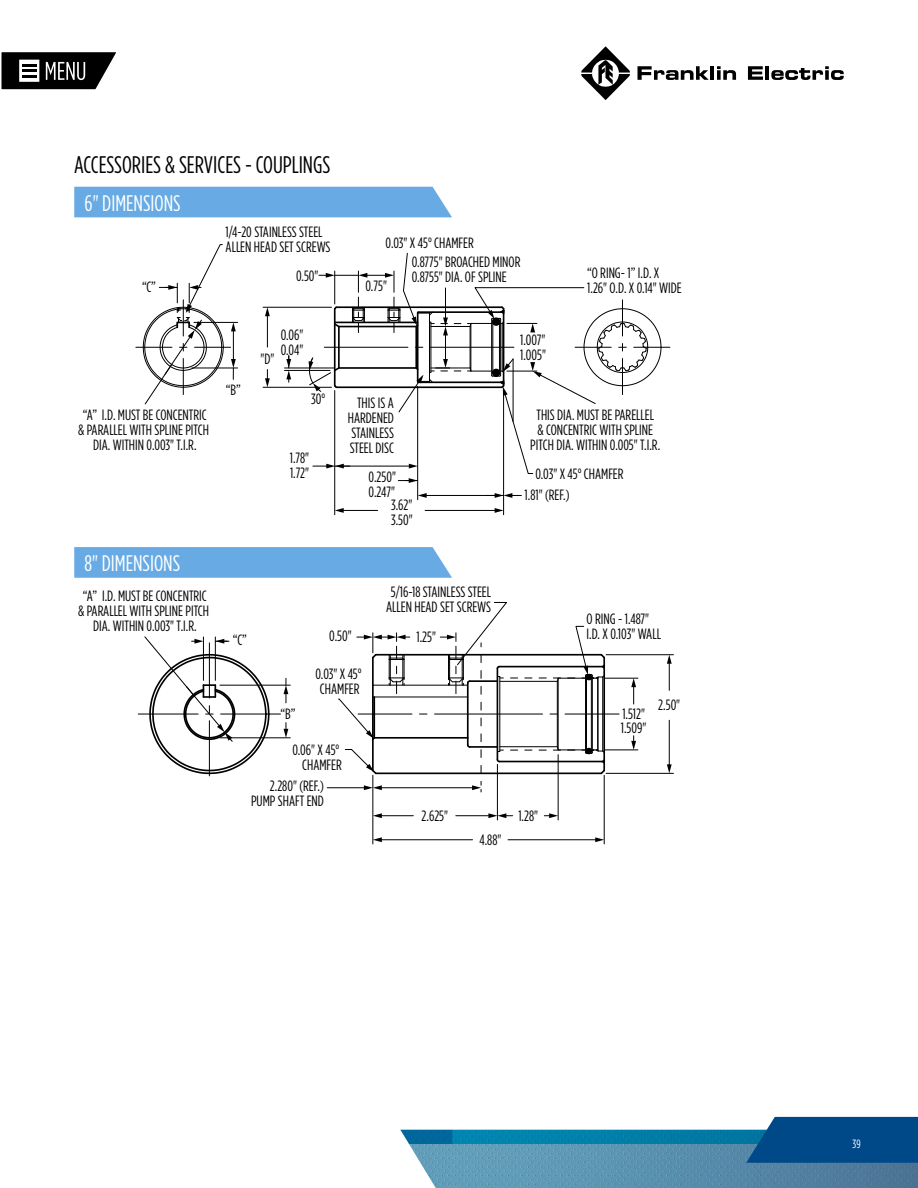
<style>
.page{position:relative;width:918px;height:1188px;background:#fff}
.page>*{position:absolute;margin:0;border:0;box-sizing:border-box;transform-origin:0 0}
.t1{font:24px "Gotham Condensed";color:#000}
.t2{font:22.5px "Gotham Condensed";color:#fff}
.t3{font:15px/15px "Gotham Condensed";color:#000}
.t4{font:14.85px/14.9px "Gotham Condensed";color:#000}
.t5{font:12px "Gotham Condensed";color:#fff}
</style>
<div class="page">
<img style="left:400px;top:1130px;width:518px;height:58px">
<svg style="left:746px;top:1117px;width:172px;height:46px;background:#0b528d"></svg>
<svg style="left:638px;top:66px;width:71px;height:14px"></svg>
<hr style="left:711px;top:66px;width:3px;height:14px;background:#000">
<svg style="left:717px;top:66px;width:19px;height:14px"></svg>
<svg style="left:748px;top:66px;width:15px;height:14px"></svg>
<hr style="left:766px;top:66px;width:3px;height:14px;background:#000">
<svg style="left:771px;top:66px;width:73px;height:14px"></svg>
<svg style="left:581px;top:46px;width:49px;height:54px"></svg>
<div style="left:74px;top:187px;width:378px;height:30px;background:#67aae4"></div>
<hr style="left:342px;top:510px;width:36px;height:1px;background:#000">
<svg style="left:335px;top:508px;width:9px;height:5px"></svg>
<hr style="left:334px;top:391px;width:1px;height:124px;background:#000">
<hr style="left:503px;top:391px;width:1px;height:124px;background:#000">
<hr style="left:425px;top:510px;width:71px;height:1px;background:#000">
<svg style="left:495px;top:508px;width:9px;height:5px"></svg>
<hr style="left:417px;top:386px;width:1px;height:114px;background:#000">
<hr style="left:425px;top:495px;width:71px;height:1px;background:#000">
<svg style="left:418px;top:493px;width:9px;height:5px"></svg>
<svg style="left:486px;top:493px;width:35px;height:5px"></svg>
<hr style="left:267px;top:315px;width:1px;height:32px;background:#000">
<svg style="left:265px;top:308px;width:5px;height:8px"></svg>
<hr style="left:263px;top:307px;width:69px;height:1px;background:#000">
<hr style="left:263px;top:387px;width:69px;height:1px;background:#000">
<svg style="left:265px;top:370px;width:5px;height:17px"></svg>
<hr style="left:285px;top:368px;width:49px;height:1px;background:#000">
<hr style="left:285px;top:370px;width:45px;height:1px;background:#000">
<svg style="left:286px;top:355px;width:5px;height:27px"></svg>
<hr style="left:634px;top:347px;width:36px;height:1px;background:#000">
<svg style="left:308px;top:252px;width:354px;height:231px"></svg>
<hr style="left:195px;top:347px;width:36px;height:1px;background:#000">
<hr style="left:136px;top:347px;width:36px;height:1px;background:#000">
<svg style="left:142px;top:244px;width:82px;height:161px"></svg>
<hr style="left:233px;top:330px;width:1px;height:31px;background:#000">
<svg style="left:231px;top:323px;width:5px;height:8px"></svg>
<hr style="left:192px;top:368px;width:46px;height:1px;background:#000">
<hr style="left:194px;top:322px;width:44px;height:1px;background:#000">
<svg style="left:231px;top:359px;width:5px;height:20px"></svg>
<svg style="left:74px;top:547px;width:378px;height:31px;background:#6cade4"></svg>
<hr style="left:372px;top:658px;width:2px;height:113px;background:#000">
<hr style="left:603px;top:658px;width:2px;height:113px;background:#000">
<hr style="left:376px;top:654px;width:225px;height:2px;background:#000">
<hr style="left:467px;top:683px;width:2px;height:62px;background:#000">
<hr style="left:497px;top:668px;width:1px;height:92px;background:#000">
<hr style="left:499px;top:666px;width:104px;height:1px;background:#000">
<hr style="left:376px;top:773px;width:225px;height:1px;background:#000">
<hr style="left:499px;top:761px;width:104px;height:1px;background:#000">
<svg style="left:496px;top:758px;width:5px;height:5px"></svg>
<hr style="left:470px;top:746px;width:27px;height:2px;background:#000">
<svg style="left:466px;top:743px;width:6px;height:5px"></svg>
<hr style="left:374px;top:737px;width:94px;height:2px;background:#000">
<hr style="left:373px;top:685px;width:95px;height:1px;background:#000">
<hr style="left:558px;top:678px;width:1px;height:72px;background:#000">
<hr style="left:598px;top:677px;width:1px;height:74px;background:#000">
<hr style="left:499px;top:677px;width:1px;height:75px;background:#000">
<hr style="left:500px;top:681px;width:57px;height:1px;background:#000">
<hr style="left:500px;top:746px;width:57px;height:1px;background:#000">
<hr style="left:585px;top:676px;width:1px;height:77px;background:#000">
<hr style="left:592px;top:676px;width:1px;height:77px;background:#000">
<hr style="left:557px;top:681px;width:1px;height:66px;background:#000">
<hr style="left:597px;top:678px;width:1px;height:72px;background:#000">
<hr style="left:602px;top:677px;width:1px;height:74px;background:#000">
<hr style="left:591px;top:677px;width:1px;height:74px;background:#000">
<hr style="left:586px;top:677px;width:1px;height:74px;background:#000">
<svg style="left:553px;top:746px;width:54px;height:30px"></svg>
<svg style="left:553px;top:626px;width:54px;height:56px"></svg>
<hr style="left:358px;top:714px;width:54px;height:1px;background:#000">
<hr style="left:435px;top:714px;width:108px;height:1px;background:#000">
<hr style="left:565px;top:714px;width:54px;height:1px;background:#000">
<hr style="left:373px;top:697px;width:95px;height:1px;background:#000">
<svg style="left:667px;top:655px;width:5px;height:35px"></svg>
<hr style="left:606px;top:654px;width:67px;height:1px;background:#000">
<hr style="left:606px;top:773px;width:67px;height:1px;background:#000">
<hr style="left:669px;top:720px;width:1px;height:46px;background:#000">
<svg style="left:667px;top:764px;width:5px;height:9px"></svg>
<svg style="left:631px;top:736px;width:5px;height:13px"></svg>
<hr style="left:605px;top:749px;width:33px;height:1px;background:#000">
<hr style="left:605px;top:678px;width:33px;height:1px;background:#000">
<svg style="left:631px;top:678px;width:5px;height:26px"></svg>
<svg style="left:338px;top:633px;width:72px;height:109px"></svg>
<svg style="left:440px;top:602px;width:78px;height:92px"></svg>
<svg style="left:345px;top:749px;width:33px;height:27px"></svg>
<hr style="left:380px;top:787px;width:94px;height:1px;background:#000">
<svg style="left:472px;top:781px;width:10px;height:11px"></svg>
<hr style="left:327px;top:787px;width:39px;height:1px;background:#000">
<svg style="left:364px;top:785px;width:18px;height:5px"></svg>
<hr style="left:380px;top:839px;width:93px;height:1px;background:#000">
<svg style="left:373px;top:837px;width:9px;height:5px"></svg>
<hr style="left:372px;top:775px;width:1px;height:69px;background:#000">
<hr style="left:604px;top:775px;width:1px;height:69px;background:#000">
<hr style="left:508px;top:839px;width:89px;height:1px;background:#000">
<svg style="left:595px;top:837px;width:9px;height:5px"></svg>
<hr style="left:380px;top:815px;width:33px;height:1px;background:#000">
<svg style="left:373px;top:813px;width:9px;height:5px"></svg>
<hr style="left:497px;top:764px;width:1px;height:56px;background:#000">
<hr style="left:456px;top:815px;width:34px;height:1px;background:#000">
<svg style="left:488px;top:813px;width:25px;height:5px"></svg>
<hr style="left:558px;top:755px;width:1px;height:65px;background:#000">
<svg style="left:544px;top:813px;width:14px;height:5px"></svg>
<hr style="left:209px;top:721px;width:1px;height:55px;background:#000">
<hr style="left:221px;top:714px;width:60px;height:1px;background:#000">
<hr style="left:138px;top:714px;width:60px;height:1px;background:#000">
<svg style="left:284px;top:723px;width:4px;height:14px"></svg>
<hr style="left:220px;top:737px;width:70px;height:1px;background:#000">
<hr style="left:220px;top:685px;width:70px;height:1px;background:#000">
<svg style="left:284px;top:678px;width:4px;height:25px"></svg>
<svg style="left:144px;top:636px;width:126px;height:139px"></svg>
<svg style="left:1px;top:52px;width:115px;height:38px"></svg>
<h1 class="t1" style="left:74px;top:151px;width:258px">ACCESSORIES &amp; SERVICES - COUPLINGS</h1>
<h2 class="t2" style="left:85px;top:190px;width:97px">6" DIMENSIONS</h2>
<p class="t4" style="left:142px;top:280px;width:15px">“C”</p>
<p class="t4" style="left:78px;top:407px;width:132px;text-align:center">“A” I.D. MUST BE CONCENTRIC &amp; PARALLEL WITH SPLINE PITCH<br>DIA. WITHIN 0.003" T.I.R.</p>
<p class="t4" style="left:226px;top:224px;width:106px">1/4-20 STAINLESS STEEL<br>ALLEN HEAD SET SCREWS</p>
<p class="t4" style="left:296px;top:268px;width:24px">0.50"</p>
<p class="t4" style="left:226px;top:383px;width:17px">“B”</p>
<p class="t4" style="left:281px;top:327px;width:24px">0.06"<br>0.04"</p>
<p class="t4" style="left:260px;top:351px;width:15px">"D"</p>
<p class="t4" style="left:311px;top:391px;width:16px">30°</p>
<p class="t4" style="left:290px;top:450px;width:21px">1.78"<br>1.72"</p>
<h2 class="t2" style="left:85px;top:551px;width:97px">8" DIMENSIONS</h2>
<p class="t4" style="left:386px;top:235px;width:90px">0.03" X 45° CHAMFER</p>
<p class="t4" style="left:365px;top:278px;width:23px">0.75"</p>
<p class="t4" style="left:348px;top:395px;width:48px;text-align:justify;text-indent:9px">THIS IS A HARDENED STAINLESS STEEL DISC</p>
<p class="t4" style="left:412px;top:255px;width:110px">0.8775" BROACHED MINOR<br>0.8755" DIA. OF SPLINE</p>
<p class="t4" style="left:587px;top:265px;width:96px">“O RING- 1” I.D. X<br>1.26" O.D. X 0.14" WIDE</p>
<p class="t4" style="left:520px;top:333px;width:27px">1.007"<br>1.005"</p>
<p class="t4" style="left:530px;top:407px;width:131px;text-align:center">THIS DIA. MUST BE PARELLEL<br>&amp; CONCENTRIC WITH SPLINE<br>PITCH DIA. WITHIN 0.005" T.I.R.</p>
<p class="t4" style="left:369px;top:469px;width:29px">0.250"</p>
<p class="t4" style="left:369px;top:484px;width:28px">0.247"</p>
<p class="t4" style="left:391px;top:498px;width:23px">3.62"</p>
<p class="t4" style="left:391px;top:513px;width:23px">3.50"</p>
<p class="t4" style="left:535px;top:467px;width:90px">0.03" X 45° CHAMFER</p>
<p class="t4" style="left:525px;top:488px;width:46px">1.81" (REF.)</p>
<p class="t3" style="left:78px;top:589px;width:132px;text-align:center">“A” I.D. MUST BE CONCENTRIC &amp; PARALLEL WITH SPLINE PITCH<br>DIA. WITHIN 0.003" T.I.R.</p>
<p class="t3" style="left:233px;top:633px;width:15px">“C”</p>
<p class="t3" style="left:386px;top:584px;width:106px;text-align:center">5/16-18 STAINLESS STEEL<br>ALLEN HEAD SET SCREWS</p>
<p class="t3" style="left:329px;top:628px;width:24px">0.50"</p>
<p class="t3" style="left:416px;top:629px;width:21px">1.25"</p>
<p class="t3" style="left:281px;top:706px;width:17px">“B”</p>
<p class="t3" style="left:315px;top:666px;width:48px">0.03" X 45°<br>CHAMFER</p>
<p class="t3" style="left:292px;top:742px;width:51px;text-align:right">0.06" X 45°<br>CHAMFER</p>
<p class="t3" style="left:251px;top:779px;width:74px;text-align:right">2.280" (REF.)<br>PUMP SHAFT END</p>
<p class="t3" style="left:422px;top:808px;width:28px">2.625"</p>
<p class="t3" style="left:480px;top:832px;width:23px">4.88"</p>
<p class="t3" style="left:518px;top:808px;width:21px">1.28"</p>
<p class="t3" style="left:587px;top:612px;width:76px">O RING - 1.487"<br>I.D. X 0.103" WALL</p>
<p class="t3" style="left:621px;top:706px;width:27px">1.512"<br>1.509"</p>
<p class="t3" style="left:658px;top:697px;width:23px">2.50"</p>
<p class="t5" style="left:853px;top:1137px;width:10px">39</p>
</div>
